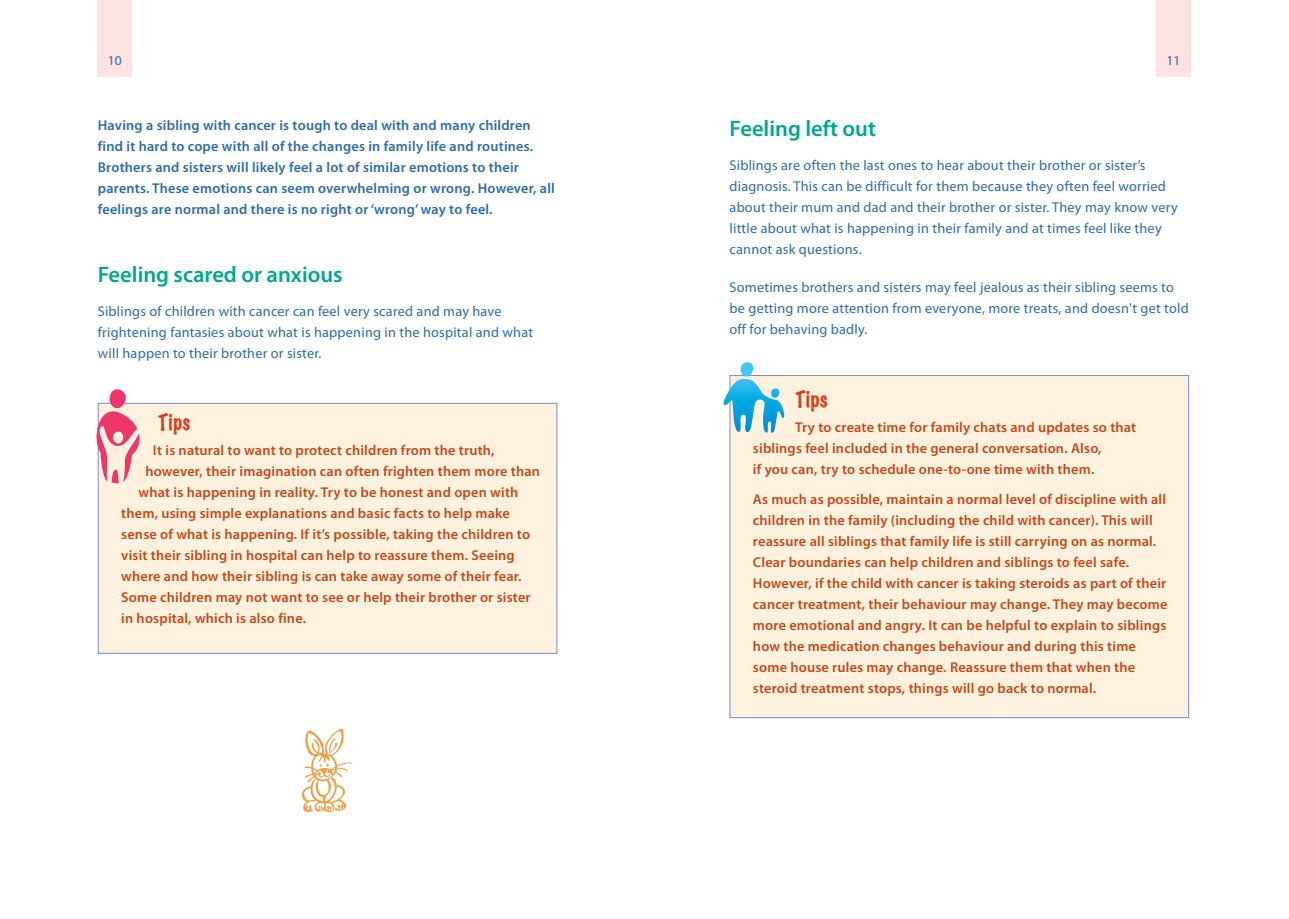
<style>
.page{position:relative;width:1289px;height:919px;background:#fff}
.page>*{position:absolute;margin:0;border:0;box-sizing:border-box;transform-origin:0 0}
.t1{font:600 22.5px "Myriad Pro";color:#00a790}
.t2{font:100 21px "Marker Felt";letter-spacing:.015em;color:#db3f1e}
.t3{font:600 14.25px/21px "Myriad Pro";letter-spacing:.015em;color:#c34818}
.t4{font:14.25px/21px "Myriad Pro";letter-spacing:.015em;color:#2d6ba9}
.t5{font:600 14.25px/21px "Myriad Pro";letter-spacing:.015em;color:#2d6ba9}
.t6{font:13.5px "Myriad Pro";color:#2d6ba9}
</style>
<div class="page">
<div style="left:98px;top:0;width:34px;height:77px;background:#fce2e3"></div>
<div style="left:1156px;top:0;width:34px;height:77px;background:#fce2e3"></div>
<div style="left:99px;top:403px;width:457px;height:250px;background:#fef2df"></div>
<div style="left:98px;top:403px;width:459px;height:250px;border:1px solid #7f87c2"></div>
<div style="left:730px;top:376px;width:458px;height:341px;background:#fef2df"></div>
<svg style="left:96px;top:389px;width:45px;height:94px"></svg>
<svg style="left:723px;top:362px;width:62px;height:71px"></svg>
<p class="t6" style="left:108px;top:56px;width:15px">10</p>
<p class="t6" style="left:1166px;top:56px;width:15px">11</p>
<p class="t5" style="left:98px;top:116px;width:458px">Having a sibling with cancer is tough to deal with and many children find it hard to cope with all of the changes in family life and routines.<br>Brothers and sisters will likely feel a lot of similar emotions to their parents. These emotions can seem overwhelming or wrong. However, all feelings are normal and there is no right or‘wrong’ way to feel.</p>
<h1 class="t1" style="left:98px;top:266px;width:246px">Feeling scared or anxious</h1>
<p class="t4" style="left:98px;top:301px;width:437px">Siblings of children with cancer can feel very scared and may have frightening fantasies about what is happening in the hospital and what will happen to their brother or sister.</p>
<h2 class="t2" style="left:158px;top:411px;width:34px">Tips</h2>
<p class="t3" style="left:153px;top:440px;width:343px">It is natural to want to protect children from the truth,</p>
<p class="t3" style="left:145px;top:461px;width:396px">however, their imagination can often frighten them more than</p>
<p class="t3" style="left:138px;top:482px;width:381px">what is happening in reality. Try to be honest and open with</p>
<p class="t3" style="left:121px;top:503px;width:390px">them, using simple explanations and basic facts to help make</p>
<p class="t3" style="left:121px;top:524px;width:410px">sense of what is happening. If it’s possible, taking the children to</p>
<p class="t3" style="left:121px;top:545px;width:395px">visit their sibling in hospital can help to reassure them. Seeing</p>
<p class="t3" style="left:121px;top:566px;width:402px">where and how their sibling is can take away some of their fear.</p>
<p class="t3" style="left:121px;top:587px;width:411px">Some children may not want to see or help their brother or sister</p>
<p class="t3" style="left:121px;top:608px;width:186px">in hospital, which is also fine.</p>
<h1 class="t1" style="left:729px;top:120px;width:148px">Feeling left out</h1>
<p class="t4" style="left:729px;top:156px;width:449px">Siblings are often the last ones to hear about their brother or sister’s diagnosis. This can be difficult for them because they often feel worried about their mum and dad and their brother or sister. They may know very little about what is happening in their family and at times feel like they cannot ask questions.</p>
<p class="t4" style="left:729px;top:278px;width:461px">Sometimes brothers and sisters may feel jealous as their sibling seems to be getting more attention from everyone, more treats, and doesn't get told off for behaving badly.</p>
<h2 class="t2" style="left:795px;top:389px;width:34px">Tips</h2>
<p class="t3" style="left:753px;top:418px;width:385px;text-indent:42px">Try to create time for family chats and updates so that siblings feel included in the general conversation. Also,<br>if you can, try to schedule one-to-one time with them.</p>
<p class="t3" style="left:753px;top:490px;width:416px">As much as possible, maintain a normal level of discipline with all children in the family (including the child with cancer). This will reassure all siblings that family life is still carrying on as normal.<br>Clear boundaries can help children and siblings to feel safe.<br>However, if the child with cancer is taking steroids as part of their cancer treatment, their behaviour may change. They may become more emotional and angry. It can be helpful to explain to siblings how the medication changes behaviour and during this time some house rules may change. Reassure them that when the steroid treatment stops, things will go back to normal.</p>
</div>
